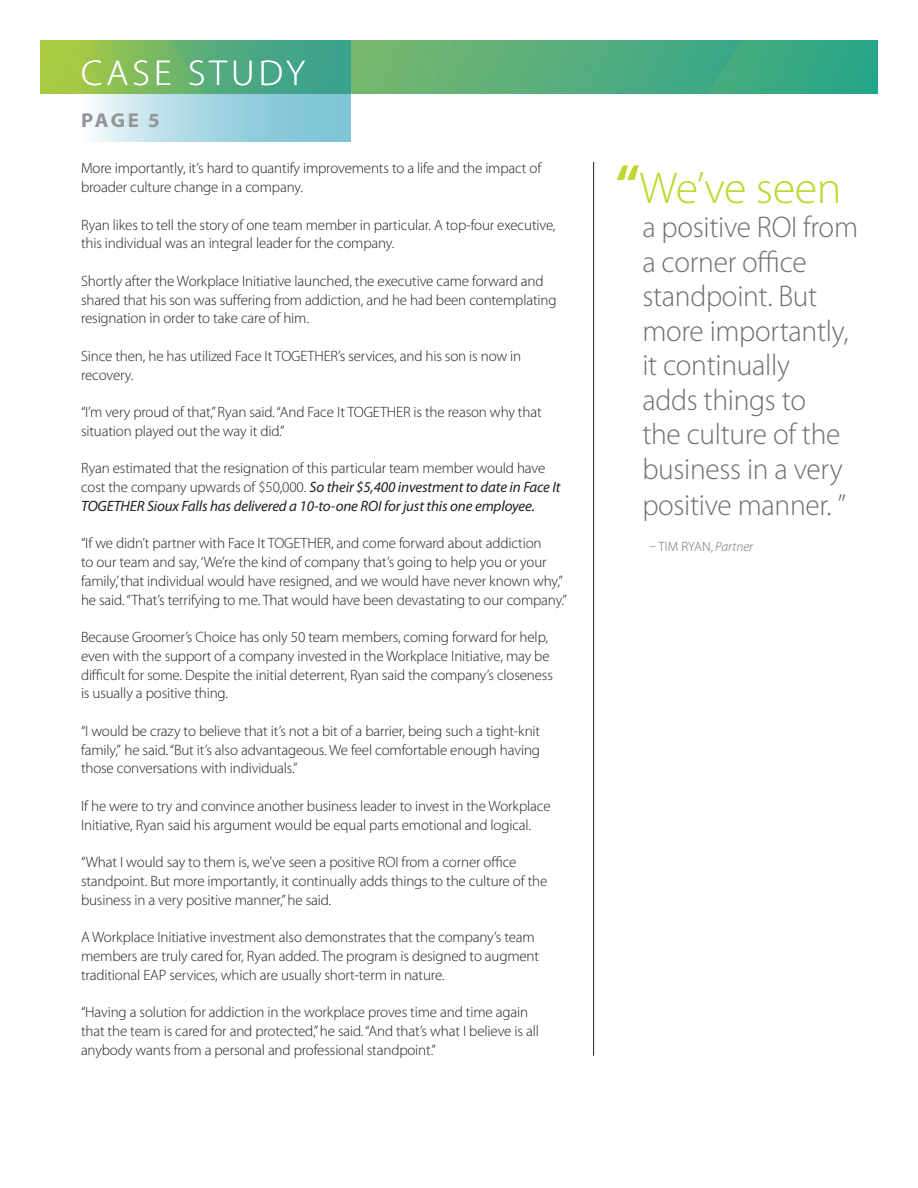
<style>
.page{position:relative;width:918px;height:1188px;background:#fff}
.page>*{position:absolute;margin:0;border:0;box-sizing:border-box;transform-origin:0 0}
.t1{font:300 45px "Myriad Pro";letter-spacing:-.01em;color:#c1d72f}
.t2{font:300 36px "Myriad Pro";letter-spacing:.11em;color:#fff;scale:1.04 1}
.t3{font:300 30px/34.7px "Myriad Pro";letter-spacing:-.01em;color:#6f7073}
.t4{font:700 20.1px "Myriad Pro";color:#939598;scale:1.04 1}
.t5{font:300 15px/18.8px "Myriad Pro";letter-spacing:-.01em;color:#231f20}
.t6{font:italic 15px/18.8px "Myriad Pro";letter-spacing:-.01em;color:#231f20}
.t7{font:300 13.5px "Myriad Pro";color:#6f7073}
.s1{font-weight:300;font-style:normal}
.s2{font-weight:700;font-size:54px}
.s3{font-style:italic}
</style>
<div class="page">
<hr style="left:593px;top:162px;width:1px;height:894px;background:#231f20">
<img style="left:40px;top:40px;width:838px;height:53px">
<svg style="left:81px;top:40px;width:270px;height:102px;background:#84c3a8"></svg>
<h2 class="t2" style="left:81px;top:54px;width:217px">CASE STUDY</h2>
<h3 class="t4" style="left:81px;top:108px;width:77px">page 5</h3>
<p class="t5" style="left:81px;top:159px;width:462px">More importantly, it’s hard to quantify improvements to a life and the impact of broader culture change in a company.</p>
<p class="t5" style="left:81px;top:215px;width:476px">Ryan likes to tell the story of one team member in particular. A top-four executive, this individual was an integral leader for the company.</p>
<p class="t5" style="left:81px;top:272px;width:477px">Shortly after the Workplace Initiative launched, the executive came forward and shared that his son was suffering from addiction, and he had been contemplating resignation in order to take care of him.</p>
<p class="t5" style="left:81px;top:347px;width:442px">Since then, he has utilized Face It TOGETHER’s services, and his son is now in recovery.</p>
<p class="t5" style="left:81px;top:403px;width:462px">“I’m very proud of that,” Ryan said. “And Face It TOGETHER is the reason why that situation played out the way it did.”</p>
<p class="t6" style="left:81px;top:459px;width:481px"><span class="s1">Ryan estimated that the resignation of this particular team member would have cost the company upwards of $50,000.</span> So their $5,400 investment to date in Face It<br>TOGETHER Sioux Falls has delivered a 10-to-one ROI for just this one employee.</p>
<p class="t5" style="left:81px;top:534px;width:487px">“If we didn’t partner with Face It TOGETHER, and come forward about addiction<br>to our team and say, ‘We’re the kind of company that’s going to help you or your family,’ that individual would have resigned, and we would have never known why,” he said. “That’s terrifying to me. That would have been devastating to our company.”</p>
<p class="t5" style="left:81px;top:628px;width:474px">Because Groomer’s Choice has only 50 team members, coming forward for help, even with the support of a company invested in the Workplace Initiative, may be difficult for some. Despite the initial deterrent, Ryan said the company’s closeness is usually a positive thing.</p>
<p class="t5" style="left:81px;top:722px;width:461px;text-align:justify">“I would be crazy to believe that it’s not a bit of a barrier, being such a tight-knit family,” he said. “But it’s also advantageous. We feel comfortable enough having those conversations with individuals.”</p>
<p class="t5" style="left:81px;top:797px;width:471px">If he were to try and convince another business leader to invest in the Workplace<br>Initiative, Ryan said his argument would be equal parts emotional and logical.</p>
<p class="t5" style="left:81px;top:853px;width:468px">“What I would say to them is, we’ve seen a positive ROI from a corner office standpoint. But more importantly, it continually adds things to the culture of the business in a very positive manner,” he said.</p>
<p class="t5" style="left:81px;top:928px;width:460px">A Workplace Initiative investment also demonstrates that the company’s team members are truly cared for, Ryan added. The program is designed to augment traditional EAP services, which are usually short-term in nature.</p>
<p class="t5" style="left:81px;top:1003px;width:459px">“Having a solution for addiction in the workplace proves time and time again that the team is cared for and protected,” he said. “And that’s what I believe is all anybody wants from a personal and professional standpoint.”</p>
<h1 class="t1" style="left:615px;top:163px;width:228px"><span class="s2">“</span>We’ve seen</h1>
<h3 class="t3" style="left:642px;top:210px;width:217px">a positive ROI from a corner office standpoint. But more importantly, it continually<br>adds things to<br>the culture of the business in a very positive manner. ”</h3>
<p class="t7" style="left:649px;top:539px;width:105px">– Ti m Rya N, <span class="s3">Partner</span></p>
</div>
